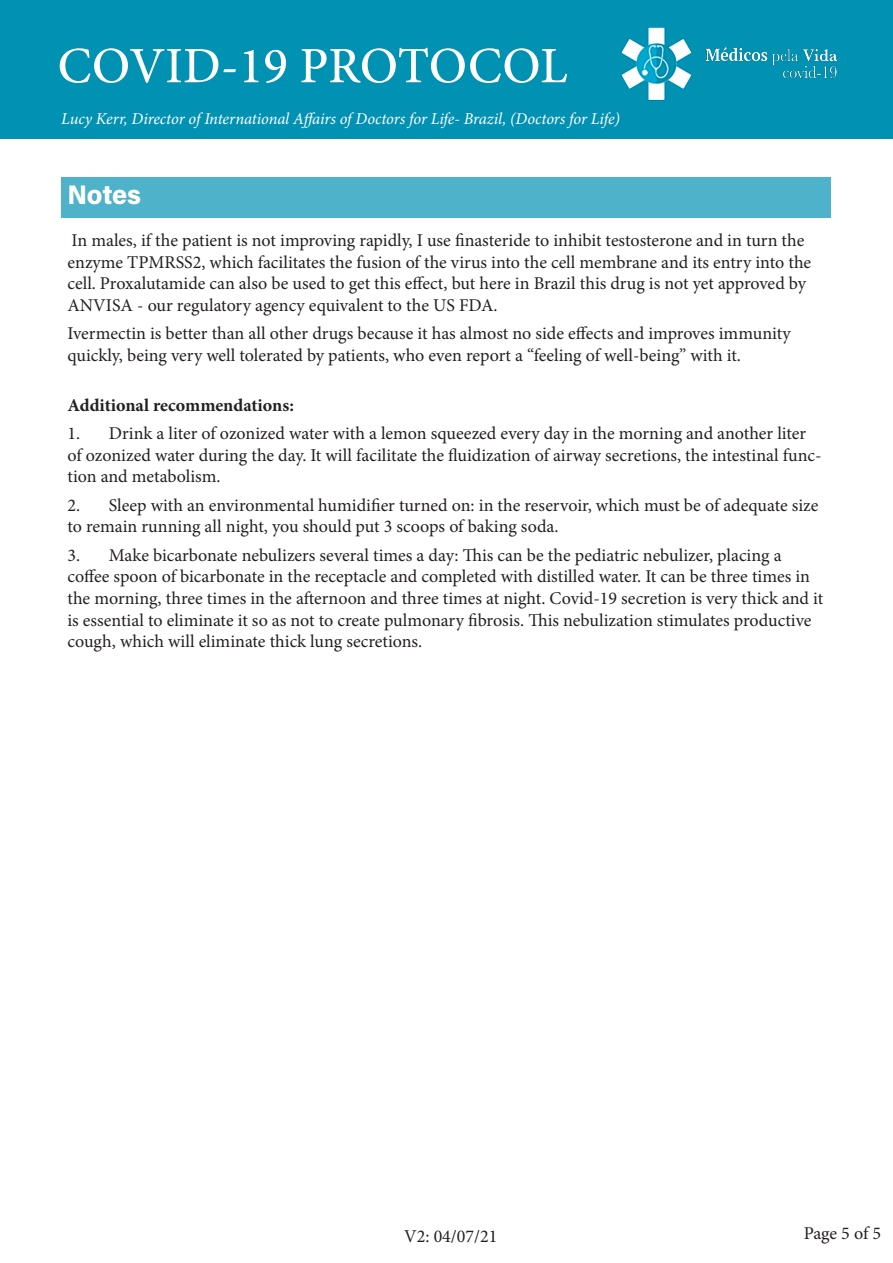
<style>
.page{position:relative;width:893px;height:1263px;background:#fff}
.page>*{position:absolute;margin:0;border:0;box-sizing:border-box;transform-origin:0 0}
.t1{font:500 51px "Minion Pro";letter-spacing:-.005em;color:#fff}
.sectin_heading{font:27px "Acumin Variable Concept";letter-spacing:-.005em;color:#fff}
.instructions{font:18px/21.6px "Minion Pro";color:#231f20}
.instruction_heading{font:700 18px "Minion Pro";color:#231f20}
.t2{font:italic 16.5px "Minion Pro";letter-spacing:-.01em;color:#fff}
</style>
<div class="page">
<div style="left:0;top:0;width:893px;height:139px;background:#0191b3"></div>
<img style="left:621px;top:27px;width:217px;height:74px">
<div style="left:61px;top:178px;width:769px;height:40px;background:#4db2ca"></div>
<h1 class="t1" style="left:57px;top:31px;width:512px">COVID-19 PROTOCOL</h1>
<p class="t2" style="left:61px;top:108px;width:560px">Lucy Kerr, Director of International Affairs of Doctors for Life- Brazil, (Doctors for Life)</p>
<p class="sectin_heading" style="left:68px;top:176px;width:75px">Notes</p>
<p class="instructions" style="left:68px;top:230px;width:745px">In males, if the patient is not improving rapidly, I use finasteride to inhibit testosterone and in turn the enzyme TPMRSS2, which facilitates the fusion of the virus into the cell membrane and its entry into the cell. Proxalutamide can also be used to get this effect, but here in Brazil this drug is not yet approved by ANVISA - our regulatory agency equivalent to the US FDA.</p>
<p class="instructions" style="left:68px;top:323px;width:725px">Ivermectin is better than all other drugs because it has almost no side effects and improves immunity quickly, being very well tolerated by patients, who even report a “feeling of well-being” with it.</p>
<p class="instruction_heading" style="left:68px;top:392px;width:228px">Additional recommendations:</p>
<p class="instructions" style="left:68px;top:423px;width:756px">1. Drink a liter of ozonized water with a lemon squeezed every day in the morning and another liter of ozonized water during the day. It will facilitate the fluidization of airway secretions, the intestinal func&shy;tion and metabolism.</p>
<p class="instructions" style="left:68px;top:494px;width:752px">2. Sleep with an environmental humidifier turned on: in the reservoir, which must be of adequate size to remain running all night, you should put 3 scoops of baking soda.</p>
<p class="instructions" style="left:68px;top:544px;width:757px">3. Make bicarbonate nebulizers several times a day: This can be the pediatric nebulizer, placing a coffee spoon of bicarbonate in the receptacle and completed with distilled water. It can be three times in the morning, three times in the afternoon and three times at night. Covid-19 secretion is very thick and it is essential to eliminate it so as not to create pulmonary fibrosis. This nebulization stimulates productive cough, which will eliminate thick lung secretions.</p>
<p class="instructions" style="left:404px;top:1225px;width:95px">V2: 04/07/21</p>
<p class="instructions" style="left:804px;top:1222px;width:79px">Page 5 of 5</p>
</div>
